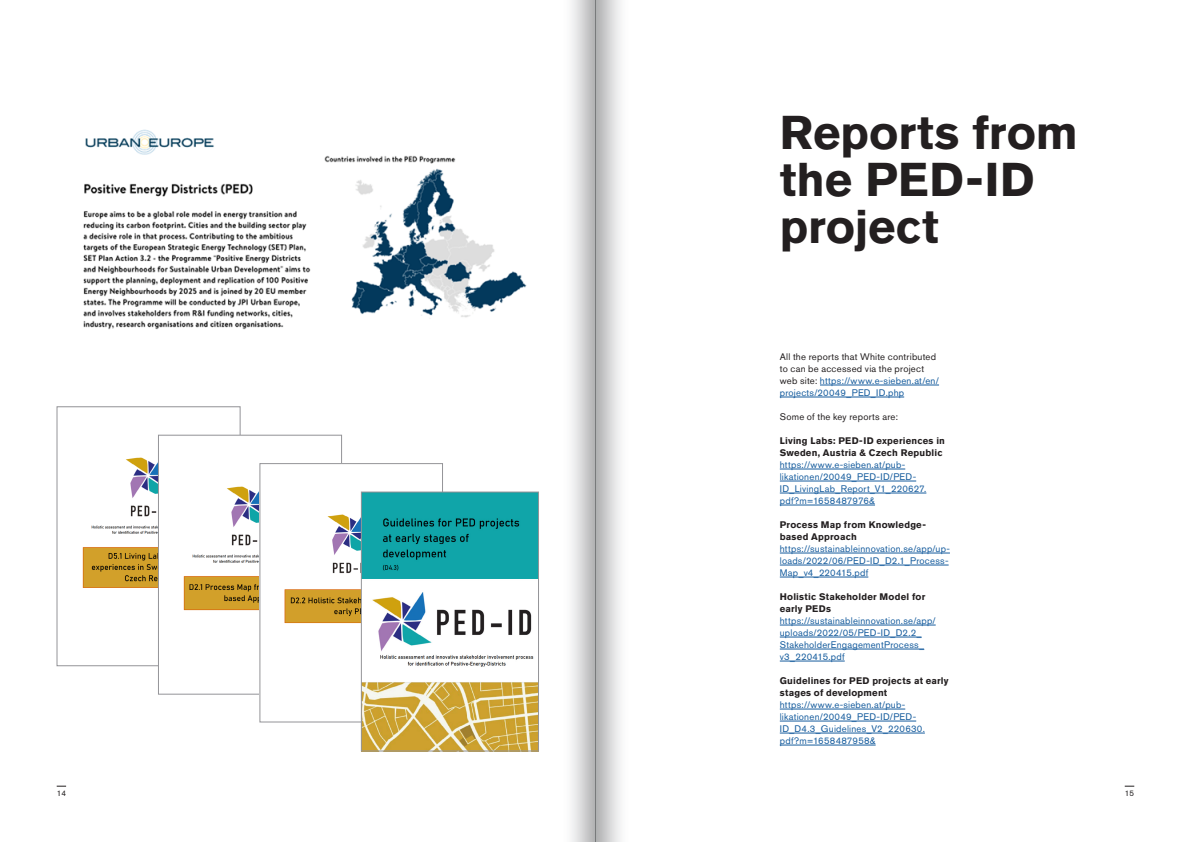
<style>
.page{position:relative;width:1191px;height:842px;background:#fff}
.page>*{position:absolute;margin:0;border:0;box-sizing:border-box;transform-origin:0 0}
.HEADING_1{font:700 47px/47px "Akzidenz Grotesk Std";color:#231f20}
.GENERAL_TEXT_1ST_PARAGRAPH{font:9.5px/12px "Akzidenz Grotesk Std";letter-spacing:.025em;color:#175d9e}
.GENERAL_TEXT_1ST_PARAGRAPH-2{font:9.5px/12px "Akzidenz Grotesk Std";letter-spacing:.025em;color:#231f20}
.GENERAL_TEXT_1ST_PARAGRAPH-3{font:700 9.5px/12px "Akzidenz Grotesk Std";letter-spacing:.02em;color:#231f20}
.t1{font:8px "Akzidenz Grotesk Std";color:#231f20}
.s1{color:#175d9e}
.s2{font-weight:700;color:#231f20}
</style>
<div class="page">
<img style="left:82px;top:434px;width:156px;height:154px">
<div style="left:57px;top:406px;width:183px;height:260px;border:1px solid #949498"></div>
<img style="left:160px;top:437px;width:100px;height:255px">
<div style="left:158px;top:435px;width:184px;height:259px;border:1px solid #949498"></div>
<img style="left:83px;top:129px;width:444px;height:201px">
<img style="left:262px;top:465px;width:179px;height:255px">
<div style="left:260px;top:463px;width:183px;height:259px;border:1px solid #949498"></div>
<img style="left:363px;top:494px;width:174px;height:255px">
<div style="left:361px;top:492px;width:178px;height:259px;border:1px solid #949498"></div>
<hr style="left:820px;top:385px;width:119px;height:1px;background:#175d9e">
<hr style="left:780px;top:397px;width:124px;height:1px;background:#175d9e">
<hr style="left:780px;top:469px;width:125px;height:1px;background:#175d9e">
<hr style="left:780px;top:481px;width:136px;height:1px;background:#175d9e">
<hr style="left:780px;top:493px;width:146px;height:1px;background:#175d9e">
<hr style="left:780px;top:505px;width:95px;height:1px;background:#175d9e">
<hr style="left:780px;top:553px;width:170px;height:1px;background:#175d9e">
<hr style="left:780px;top:565px;width:168px;height:1px;background:#175d9e">
<hr style="left:780px;top:577px;width:88px;height:1px;background:#175d9e">
<hr style="left:780px;top:625px;width:155px;height:1px;background:#175d9e">
<hr style="left:780px;top:637px;width:141px;height:1px;background:#175d9e">
<hr style="left:780px;top:649px;width:144px;height:1px;background:#175d9e">
<hr style="left:780px;top:661px;width:64px;height:1px;background:#175d9e">
<hr style="left:780px;top:709px;width:125px;height:1px;background:#175d9e">
<hr style="left:780px;top:721px;width:136px;height:1px;background:#175d9e">
<hr style="left:780px;top:733px;width:145px;height:1px;background:#175d9e">
<hr style="left:780px;top:745px;width:95px;height:1px;background:#175d9e">
<svg style="left:595px;top:0;width:26px;height:842px;background:#cfcfd0"></svg>
<div style="left:561px;top:0;width:34px;height:842px;background:linear-gradient(to right,#fff,#b9b9ba)"></div>
<p class="HEADING_1" style="left:780px;top:109px;width:300px">Reports from the PED-ID project</p>
<p class="GENERAL_TEXT_1ST_PARAGRAPH-2" style="left:780px;top:351px;width:161px">All the reports that White contributed to can be accessed via the project web site: <span class="s1">https://www.e-sieben.at/en/ projects/20049_PED_ID.php</span></p>
<p class="GENERAL_TEXT_1ST_PARAGRAPH-2" style="left:780px;top:411px;width:120px">Some of the key reports are:</p>
<p class="GENERAL_TEXT_1ST_PARAGRAPH" style="left:780px;top:435px;width:167px"><span class="s2">Living Labs: PED-ID experiences in<br>Sweden, Austria &amp; Czech Republic </span>https://www.e-sieben.at/pub&shy;likationen/20049_PED-ID/PED-<br>ID_LivingLab_Report_V1_220627. pdf?m=1658487976&amp;</p>
<p class="GENERAL_TEXT_1ST_PARAGRAPH-3" style="left:780px;top:519px;width:148px">Process Map from Knowledge&shy;based Approach</p>
<p class="GENERAL_TEXT_1ST_PARAGRAPH" style="left:780px;top:543px;width:172px">https://sustainableinnovation.se/app/up&shy;loads/2022/06/PED-ID_D2.1_Process-<br>Map_v4_220415.pdf</p>
<p class="GENERAL_TEXT_1ST_PARAGRAPH-3" style="left:780px;top:591px;width:147px">Holistic Stakeholder Model for</p>
<p class="GENERAL_TEXT_1ST_PARAGRAPH-3" style="left:780px;top:603px;width:53px">early PEDs</p>
<p class="GENERAL_TEXT_1ST_PARAGRAPH" style="left:780px;top:615px;width:157px">https://sustainableinnovation.se/app/ uploads/2022/05/PED-ID_D2.2_<br>StakeholderEngagementProcess_ v3_220415.pdf</p>
<p class="GENERAL_TEXT_1ST_PARAGRAPH-3" style="left:780px;top:675px;width:170px">Guidelines for PED projects at early stages of development</p>
<p class="GENERAL_TEXT_1ST_PARAGRAPH" style="left:780px;top:699px;width:147px">https://www.e-sieben.at/pub&shy;likationen/20049_PED-ID/PED-<br>ID_D4.3_Guidelines_V2_220630. pdf?m=1658487958&amp;</p>
<p class="t1" style="left:57px;top:789px;width:11px">14</p>
<p class="t1" style="left:1124px;top:789px;width:11px">15</p>
</div>
